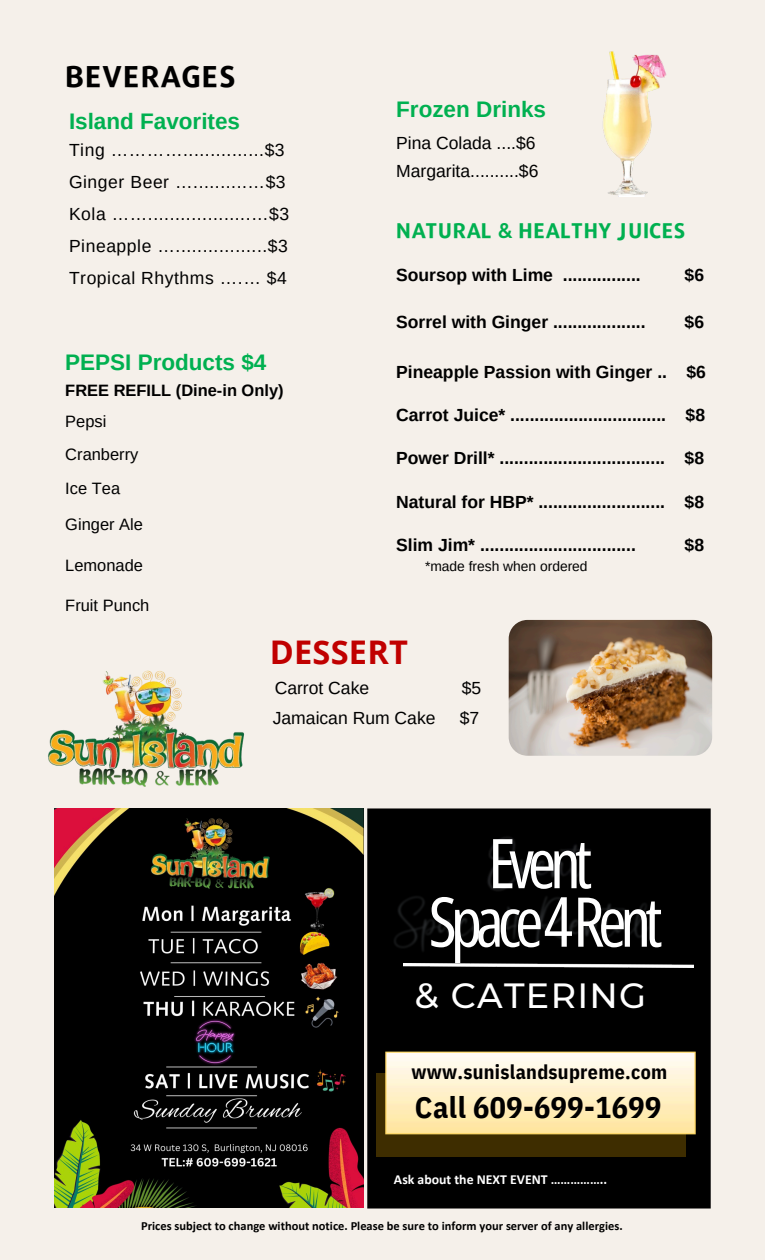
<style>
.page{position:relative;width:765px;height:1260px;background:#f5f0ea}
.page>*{position:absolute;margin:0;border:0;box-sizing:border-box;transform-origin:0 0}
.t1{font:68.75px "Open Sans Condensed";letter-spacing:-.09em;color:#fff}
.t2{font:500 35px "Montserrat";letter-spacing:.035em;color:#fff}
.t3{font:700 32.62px "Open Sans";letter-spacing:.005em;color:#c00000}
.t4{font:700 30px "IBM Plex Sans Cond";letter-spacing:.015em;color:#000}
.t5{font:700 30px "Repo";letter-spacing:.005em;color:#000}
.t6{font:700 22.5px "Arimo";color:#00b050}
.t7{font:700 21.25px "Repo";letter-spacing:-.005em;color:#00b050}
.t8{font:700 20px "IBM Plex Sans Cond";letter-spacing:.015em;color:#000}
.t9{font:700 17.5px "Arimo";color:#000}
.t10{font:17.5px/31.9px "Arimo";letter-spacing:.03em;color:#000}
.t11{font:17.5px "Arimo";color:#000}
.t12{font:16.5px "Arimo";color:#000}
.t13{font:700 16.5px "Arimo";color:#000}
.t14{font:700 13.75px "Calibri";color:#fff}
.t15{font:13.75px "Arimo";color:#000}
.t16{font:700 12.5px "Calibri";color:#000}
</style>
<div class="page">
<img style="left:603px;top:51px;width:64px;height:145px">
<div style="left:363px;top:808px;width:348px;height:401px;background:#000"></div>
<div style="left:376px;top:1074px;width:310px;height:83px;background:#3e2d00"></div>
<img style="left:379px;top:1045px;width:322px;height:96px">
<div style="left:363px;top:834px;width:348px;height:173px;background:#000"></div>
<img style="left:403px;top:964px;width:290px;height:4px">
<img style="left:55px;top:808px;width:308px;height:400px">
<img style="left:437px;top:808px;width:221px;height:140px">
<img style="left:509px;top:620px;width:203px;height:136px;border-radius:19px">
<img style="left:48px;top:670px;width:197px;height:117px">
<p class="t5" style="left:65px;top:57px;width:172px">BEVERAGES</p>
<h2 class="t6" style="left:69px;top:109px;width:173px">Island Favorites</h2>
<p class="t11" style="left:69px;top:141px;width:217px">Ting …………...............$3</p>
<p class="t10" style="left:69px;top:166px;width:222px">Ginger Beer …..........…$3<br>Kola ……...................…$3<br>Pineapple ….................$3<br>Tropical Rhythms ….… $4</p>
<p class="t6" style="left:65px;top:349px;width:203px">PEPSI Products $4</p>
<p class="t13" style="left:65px;top:381px;width:220px">FREE REFILL (Dine-in Only)</p>
<p class="t12" style="left:65px;top:412px;width:43px">Pepsi</p>
<p class="t12" style="left:65px;top:445px;width:75px">Cranberry</p>
<p class="t12" style="left:65px;top:479px;width:56px">Ice Tea</p>
<h2 class="t12" style="left:65px;top:516px;width:79px">Ginger Ale</h2>
<p class="t12" style="left:65px;top:556px;width:79px">Lemonade</p>
<p class="t12" style="left:65px;top:596px;width:86px">Fruit Punch</p>
<h1 class="t6" style="left:396px;top:96px;width:151px">Frozen Drinks</h1>
<p class="t11" style="left:396px;top:133px;width:141px">Pina Colada ....$6</p>
<p class="t11" style="left:396px;top:161px;width:144px">Margarita..........$6</p>
<p class="t7" style="left:396px;top:216px;width:291px">NATURAL &amp; HEALTHY JUICES</p>
<p class="t9" style="left:396px;top:265px;width:246px">Soursop with Lime ................</p>
<p class="t9" style="left:685px;top:265px;width:21px">$6</p>
<p class="t9" style="left:396px;top:313px;width:251px">Sorrel with Ginger ...................</p>
<p class="t9" style="left:685px;top:313px;width:21px">$6</p>
<p class="t9" style="left:396px;top:362px;width:311px">Pineapple Passion with Ginger .. $6</p>
<p class="t9" style="left:396px;top:405px;width:310px">Carrot Juice* ................................ $8</p>
<p class="t9" style="left:396px;top:449px;width:309px">Power Drill* .................................. $8</p>
<p class="t9" style="left:396px;top:492px;width:309px">Natural for HBP* .......................... $8</p>
<p class="t9" style="left:396px;top:535px;width:241px">Slim Jim* ................................</p>
<p class="t9" style="left:685px;top:535px;width:21px">$8</p>
<p class="t15" style="left:425px;top:558px;width:164px">*made fresh when ordered</p>
<p class="t3" style="left:270px;top:629px;width:140px">DESSERT</p>
<p class="t11" style="left:275px;top:678px;width:96px">Carrot Cake</p>
<p class="t11" style="left:462px;top:678px;width:21px">$5</p>
<p class="t11" style="left:273px;top:708px;width:164px">Jamaican Rum Cake</p>
<p class="t11" style="left:460px;top:708px;width:21px">$7</p>
<p class="t1" style="left:488px;top:815px;width:106px">Event</p>
<h1 class="t1" style="left:429px;top:873px;width:235px">Space4Rent</h1>
<p class="t2" style="left:415px;top:974px;width:233px">&amp; CATERING</p>
<p class="t8" style="left:411px;top:1059px;width:257px">www.sunislandsupreme.com</p>
<p class="t4" style="left:415px;top:1087px;width:248px">Call 609-699-1699</p>
<h6 class="t14" style="left:394px;top:1173px;width:215px">Ask about the NEXT EVENT ……………..</h6>
<p class="t16" style="left:141px;top:1220px;width:483px">Prices subject to change without notice. Please be sure to inform your server of any allergies.</p>
</div>
